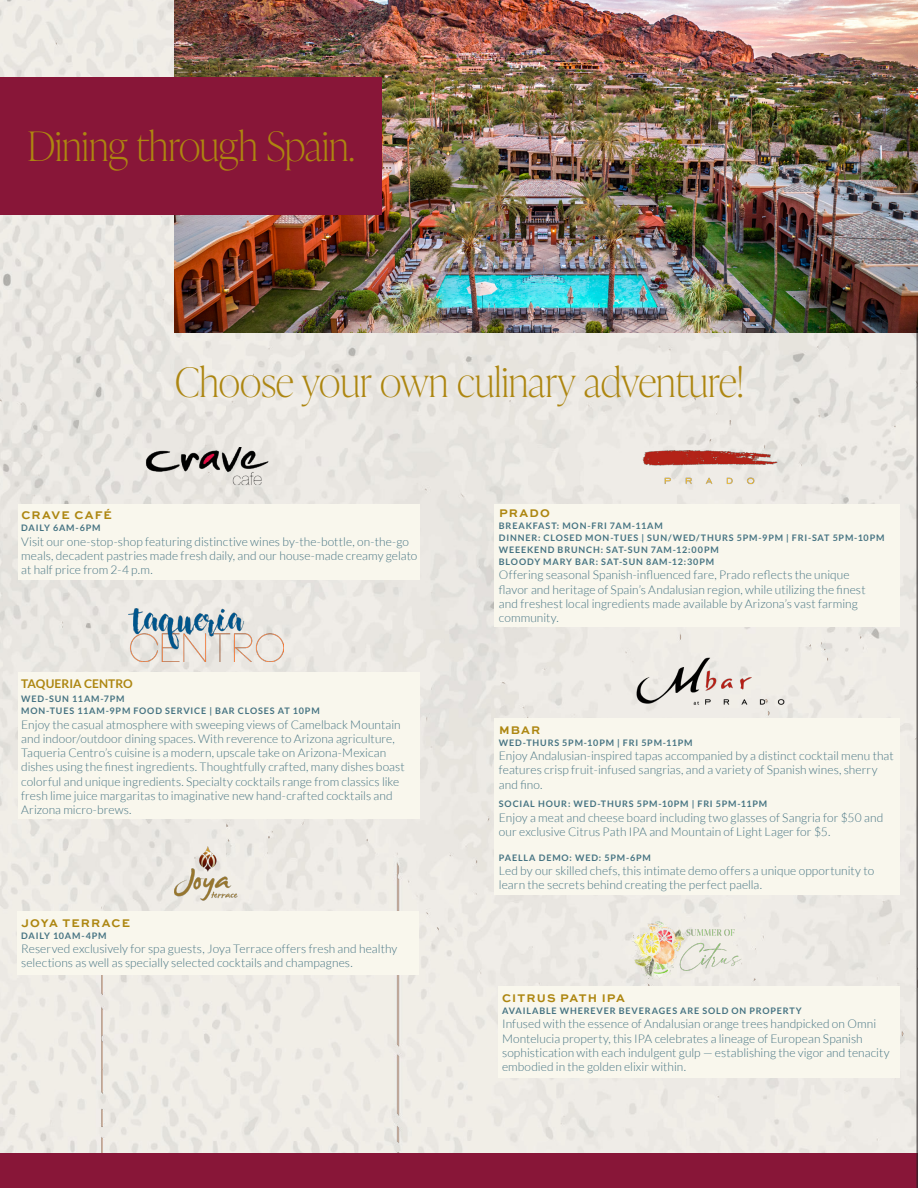
<style>
.page{position:relative;width:918px;height:1188px;background:#fff}
.page>*{position:absolute;margin:0;border:0;box-sizing:border-box;transform-origin:0 0}
.H1_-_Midnight_Blue{font:100 40.5px "Ivy Presto Display";color:#ad8610}
.Body_copy{font:300 12px/14.2px "Lato";letter-spacing:.005em;color:#457382}
.Times{font:300 12px/14.2px "Lato";letter-spacing:.005em;color:#457382}
.Body_copy-2{font:700 12px "Lato";letter-spacing:.005em;color:#ad8610}
.H2_-_yellow{font:700 11.7px "Sweet Sans Pro";letter-spacing:.1em;color:#ad8610}
.Times-2{font:700 11.7px "Sweet Sans Pro";letter-spacing:.11em;color:#ad8610}
.Times-3{font:700 9px "Lato";letter-spacing:.09em;color:#457382}
</style>
<div class="page">
<img style="left:0;top:0;width:917px;height:1153px">
<div style="left:0;top:1153px;width:916px;height:35px;background:#881638"></div>
<hr style="left:916px;top:1153px;width:2px;height:35px;background:#881638">
<hr style="left:917px;top:0;width:1px;height:1188px;background:#231f20">
<div style="left:18px;top:504px;width:402px;height:76px;background:#f9f7ed"></div>
<div style="left:18px;top:672px;width:402px;height:146px;background:#f9f7ed"></div>
<div style="left:17px;top:911px;width:402px;height:64px;background:#f9f7ed"></div>
<div style="left:498px;top:986px;width:402px;height:92px;background:#f9f7ed"></div>
<div style="left:494px;top:504px;width:406px;height:122px;background:#f9f7ed"></div>
<div style="left:494px;top:719px;width:406px;height:176px;background:#f9f7ed"></div>
<img style="left:174px;top:0;width:744px;height:333px">
<div style="left:0;top:77px;width:381px;height:138px;background:#881638"></div>
<img style="left:636px;top:656px;width:149px;height:51px">
<img style="left:630px;top:451px;width:160px;height:38px">
<img style="left:174px;top:847px;width:64px;height:54px">
<img style="left:128px;top:609px;width:156px;height:53px">
<img style="left:136px;top:448px;width:141px;height:38px">
<img style="left:632px;top:921px;width:110px;height:58px">
<p class="H1_-_Midnight_Blue" style="left:27px;top:118px;width:329px">Dining through Spain.</p>
<p class="H1_-_Midnight_Blue" style="left:175px;top:354px;width:571px">Choose your own culinary adventure!</p>
<p class="H2_-_yellow" style="left:21px;top:507px;width:92px">CRAVE CAFÉ</p>
<p class="Times-3" style="left:21px;top:523px;width:81px">DAILY 6AM-6PM</p>
<p class="Body_copy" style="left:21px;top:534px;width:398px">Visit our one-stop-shop featuring distinctive wines by-the-bottle, on-the-go meals, decadent pastries made fresh daily, and our house-made creamy gelato at half price from 2-4 p.m.</p>
<p class="Times-2" style="left:499px;top:504px;width:53px">PRADO</p>
<p class="Times-3" style="left:499px;top:521px;width:165px">BREAKFAST: MON-FRI 7AM-11AM</p>
<p class="Times-3" style="left:499px;top:533px;width:387px">DINNER: CLOSED MON-TUES | SUN/WED/THURS 5PM-9PM | FRI-SAT 5PM-10PM</p>
<p class="Times-3" style="left:499px;top:545px;width:221px">WEEEKEND BRUNCH: SAT-SUN 7AM-12:00PM</p>
<p class="Times-3" style="left:499px;top:557px;width:217px">BLOODY MARY BAR: SAT-SUN 8AM-12:30PM</p>
<p class="Body_copy" style="left:499px;top:568px;width:368px">Offering seasonal Spanish-influenced fare, Prado reflects the unique flavor and heritage of Spain’s Andalusian region, while utilizing the finest and freshest local ingredients made available by Arizona’s vast farming community.</p>
<p class="Body_copy-2" style="left:21px;top:677px;width:113px">TAQUERIA CENTRO</p>
<p class="Times-3" style="left:21px;top:694px;width:105px">WED-SUN 11AM-7PM</p>
<p class="Times-3" style="left:21px;top:706px;width:300px">MON-TUES 11AM-9PM FOOD SERVICE | BAR CLOSES AT 10PM</p>
<p class="Body_copy" style="left:21px;top:717px;width:385px">Enjoy the casual atmosphere with sweeping views of Camelback Mountain and indoor/outdoor dining spaces. With reverence to Arizona agriculture, Taqueria Centro’s cuisine is a modern, upscale take on Arizona-Mexican dishes using the finest ingredients. Thoughtfully crafted, many dishes boast colorful and unique ingredients. Specialty cocktails range from classics like fresh lime juice margaritas to imaginative new hand-crafted cocktails and Arizona micro-brews.</p>
<p class="H2_-_yellow" style="left:499px;top:721px;width:43px">MBAR</p>
<p class="Times-3" style="left:499px;top:738px;width:195px">WED-THURS 5PM-10PM | FRI 5PM-11PM</p>
<p class="Body_copy" style="left:499px;top:749px;width:396px">Enjoy Andalusian-inspired tapas accompanied by a distinct cocktail menu that features crisp fruit-infused sangrias, and a variety of Spanish wines, sherry and fino.</p>
<p class="Times-3" style="left:499px;top:799px;width:270px">SOCIAL HOUR: WED-THURS 5PM-10PM | FRI 5PM-11PM</p>
<p class="Body_copy" style="left:499px;top:810px;width:386px">Enjoy a meat and cheese board including two glasses of Sangria for $50 and our exclusive Citrus Path IPA and Mountain of Light Lager for $5.</p>
<p class="Times-3" style="left:499px;top:852px;width:154px">PAELLA DEMO: WED: 5PM-6PM</p>
<p class="Times" style="left:499px;top:864px;width:377px">Led by our skilled chefs, this intimate demo offers a unique opportunity to learn the secrets behind creating the perfect paella.</p>
<p class="H2_-_yellow" style="left:21px;top:914px;width:110px">JOYA TERRACE</p>
<p class="Times-3" style="left:21px;top:930px;width:87px">DAILY 10AM-4PM</p>
<p class="Times" style="left:21px;top:942px;width:378px">Reserved exclusively for spa guests, Joya Terrace offers fresh and healthy selections as well as specially selected cocktails and champagnes.</p>
<p class="H2_-_yellow" style="left:502px;top:989px;width:124px">CITRUS PATH IPA</p>
<p class="Times-3" style="left:502px;top:1006px;width:301px">AVAILABLE WHEREVER BEVERAGES ARE SOLD ON PROPERTY</p>
<p class="Times" style="left:502px;top:1017px;width:389px">Infused with the essence of Andalusian orange trees handpicked on Omni Montelucia property, this IPA celebrates a lineage of European Spanish sophistication with each indulgent gulp — establishing the vigor and tenacity embodied in the golden elixir within.</p>
</div>
